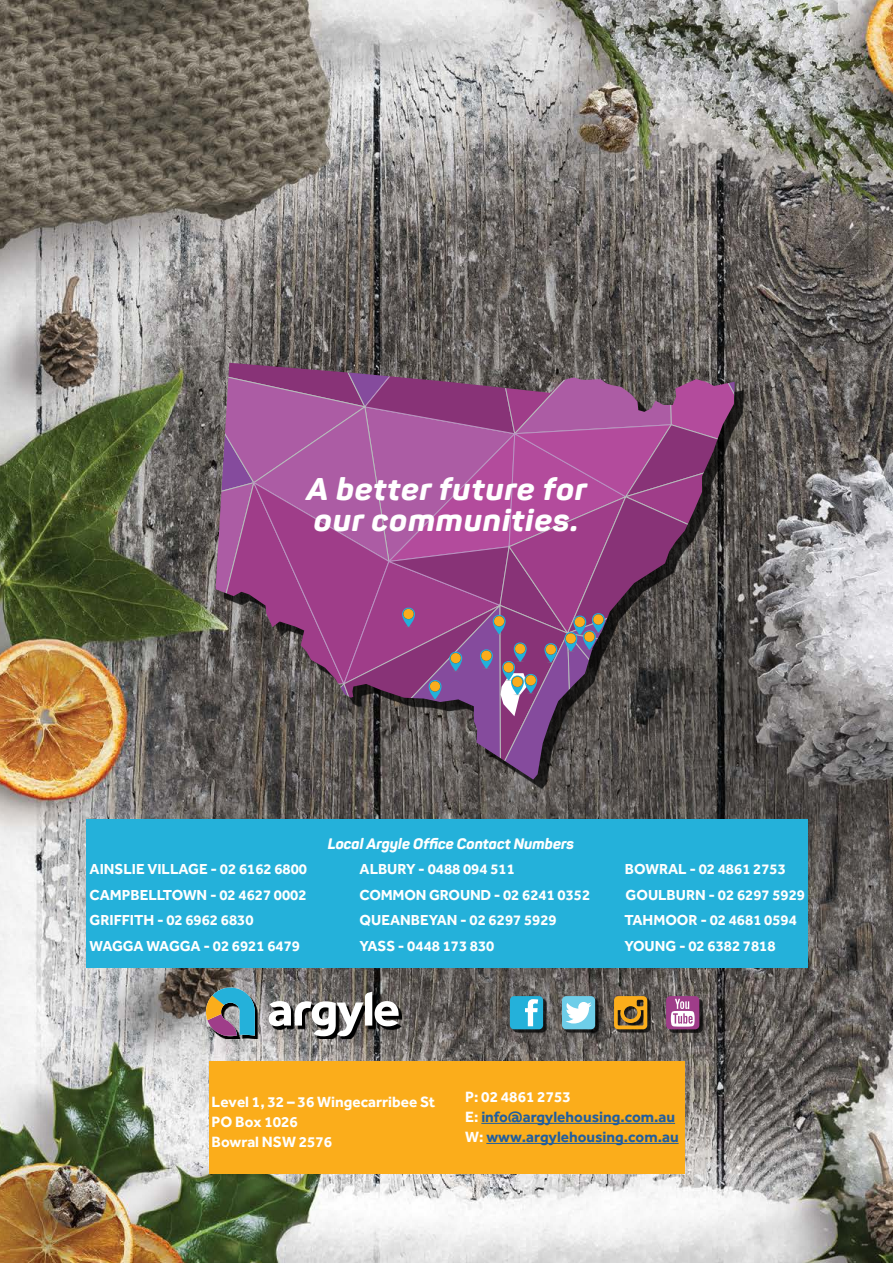
<style>
.page{position:relative;width:893px;height:1263px;background:#fff}
.page>*{position:absolute;margin:0;border:0;box-sizing:border-box;transform-origin:0 0}
.t1{font:italic 800 31.05px/31.5px "Panton";letter-spacing:.03em;color:#fff;scale:1.05 1}
.t2{font:700 15.45px/20.1px "Effra";color:#215e9e}
.t3{font:700 15.45px/20.1px "Effra";color:#fff}
.t4{font:700 15px "Effra";color:#fff}
.t5{font:italic 800 15px "Panton";color:#fff}
.s1{color:#fff}
</style>
<div class="page">
<img style="left:0;top:0;width:893px;height:1263px">
<svg style="left:144px;top:338px;width:637px;height:450px;background:#7a516f"></svg>
<svg style="left:511px;top:675px;width:13px;height:20px"></svg>
<div style="left:512px;top:677px;width:11px;height:10px;background:#d4992b;border-radius:50%"></div>
<div style="left:512px;top:677px;width:10px;height:10px;background:#faad1d;border-radius:50%"></div>
<svg style="left:209px;top:990px;width:193px;height:49px;background:#757270"></svg>
<svg style="left:359px;top:987px;width:25px;height:50px"></svg>
<svg style="left:269px;top:992px;width:130px;height:44px"></svg>
<svg style="left:206px;top:987px;width:49px;height:49px;background:#6f8f9a"></svg>
<div style="left:617px;top:998px;width:34px;height:35px;background:#000;opacity:.75"></div>
<svg style="left:614px;top:996px;width:33px;height:33px"></svg>
<div style="left:513px;top:998px;width:34px;height:35px;background:#000;opacity:.75"></div>
<div style="left:510px;top:996px;width:33px;height:33px;background:#24b1da;border-radius:4px"></div>
<svg style="left:525px;top:999px;width:13px;height:27px"></svg>
<div style="left:565px;top:998px;width:34px;height:35px;background:#000;opacity:.75"></div>
<div style="left:562px;top:996px;width:33px;height:33px;background:#6ecee9;border-radius:4px"></div>
<svg style="left:566px;top:1002px;width:26px;height:21px"></svg>
<div style="left:669px;top:999px;width:34px;height:33px;background:#000;opacity:.75"></div>
<div style="left:666px;top:996px;width:33px;height:33px;background:#9f3d89;border-radius:4px"></div>
<svg style="left:671px;top:999px;width:24px;height:27px"></svg>
<div style="left:209px;top:1061px;width:475px;height:113px;background:#fbad1b"></div>
<hr style="left:481px;top:1123px;width:194px;height:1px;background:#215e9e">
<hr style="left:486px;top:1143px;width:193px;height:1px;background:#215e9e">
<div style="left:86px;top:819px;width:721px;height:148px;background:#24b1da"></div>
<h1 class="t1" style="left:307px;top:473px;width:268px">A better future for our communities.</h1>
<p class="t5" style="left:328px;top:834px;width:248px">Local Argyle Office Contact Numbers</p>
<p class="t4" style="left:90px;top:860px;width:219px">AINSLIE VILLAGE - 02 6162 6800</p>
<p class="t4" style="left:360px;top:860px;width:157px">ALBURY - 0488 094 511</p>
<p class="t4" style="left:625px;top:860px;width:163px">BOWRAL - 02 4861 2753</p>
<p class="t4" style="left:90px;top:885px;width:219px">CAMPBELLTOWN - 02 4627 0002</p>
<p class="t4" style="left:360px;top:885px;width:232px">COMMON GROUND - 02 6241 0352</p>
<p class="t4" style="left:626px;top:885px;width:181px">GOULBURN - 02 6297 5929</p>
<p class="t4" style="left:90px;top:911px;width:166px">GRIFFITH - 02 6962 6830</p>
<p class="t4" style="left:360px;top:911px;width:199px">QUEANBEYAN - 02 6297 5929</p>
<p class="t4" style="left:625px;top:911px;width:174px">TAHMOOR - 02 4681 0594</p>
<p class="t4" style="left:90px;top:936px;width:212px">WAGGA WAGGA - 02 6921 6479</p>
<p class="t4" style="left:360px;top:936px;width:136px">YASS - 0448 173 830</p>
<p class="t4" style="left:624px;top:936px;width:153px">YOUNG - 02 6382 7818</p>
<p class="t3" style="left:212px;top:1091px;width:225px">Level 1, 32 – 36 Wingecarribee St<br>PO Box 1026<br>Bowral NSW 2576</p>
<p class="t2" style="left:465px;top:1086px;width:215px"><span class="s1">P: 02 4861 2753<br>E:</span> info@argylehousing.com.au<br><span class="s1">W:</span> www.argylehousing.com.au</p>
</div>
